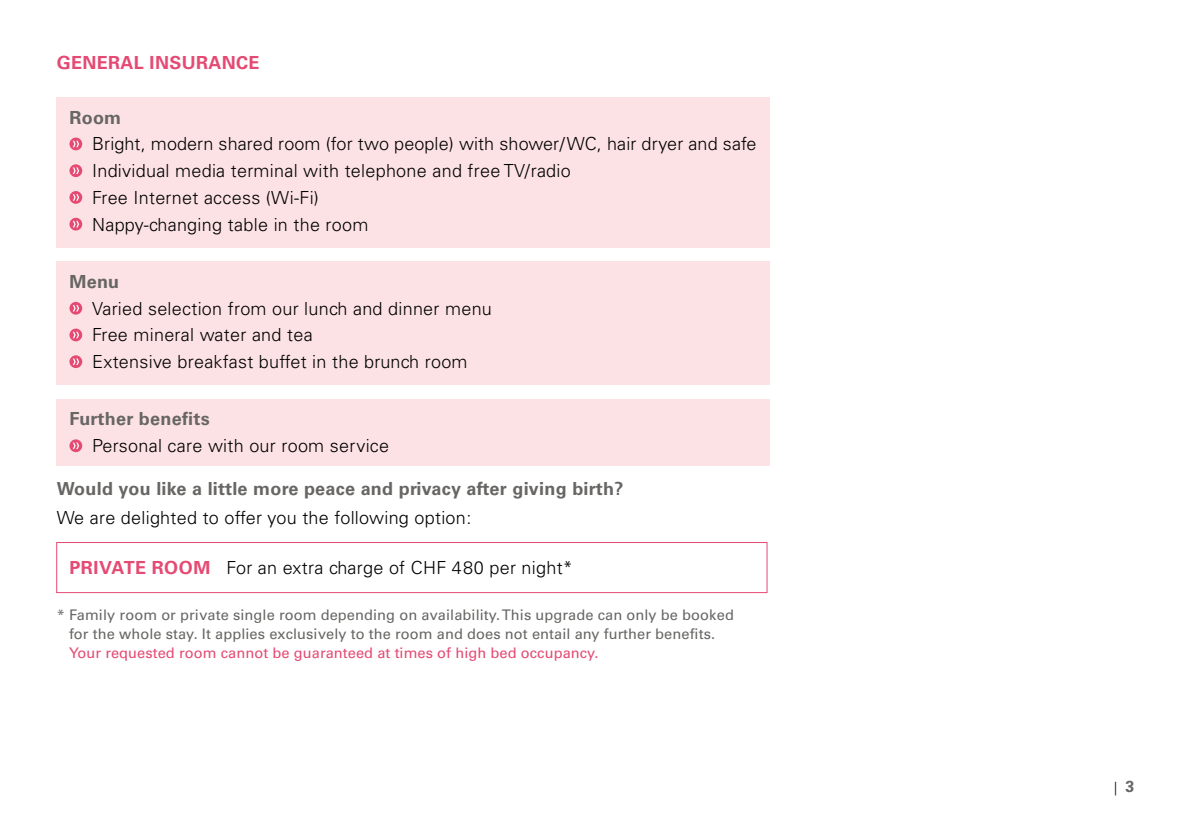
<style>
.page{position:relative;width:1191px;height:840px;background:#fff}
.page>*{position:absolute;margin:0;border:0;box-sizing:border-box;transform-origin:0 0}
.t1{font:300 18px/26.6px "Univers";letter-spacing:.015em;color:#000}
.t2{font:700 18px "Univers";letter-spacing:.015em;color:#676664}
.t3{font:700 18px "Univers";letter-spacing:.02em;color:#e54a73}
.t4{font:14.6px/19.2px "Univers";letter-spacing:.005em;color:#676664;text-align:center}
.t5{font:14.6px "Univers";letter-spacing:.005em;color:#e54a73}
.t6{font:300 13.6px "Univers";color:#000}
.s1{font-weight:700;color:#e54a73}
.s2{font-weight:700;font-size:16px;color:#676664}
</style>
<div class="page">
<div style="left:57px;top:97px;width:713px;height:150px;background:#fce2e5"></div>
<div style="left:56px;top:261px;width:714px;height:124px;background:#fce2e5"></div>
<div style="left:57px;top:398px;width:713px;height:67px;background:#fce2e5"></div>
<svg style="left:69px;top:137px;width:13px;height:13px"></svg>
<svg style="left:73px;top:141px;width:6px;height:6px"></svg>
<svg style="left:69px;top:164px;width:13px;height:13px"></svg>
<svg style="left:73px;top:167px;width:6px;height:7px"></svg>
<svg style="left:69px;top:191px;width:13px;height:13px"></svg>
<svg style="left:73px;top:194px;width:6px;height:7px"></svg>
<svg style="left:69px;top:218px;width:13px;height:12px"></svg>
<svg style="left:73px;top:221px;width:6px;height:6px"></svg>
<svg style="left:69px;top:302px;width:13px;height:12px"></svg>
<svg style="left:73px;top:305px;width:6px;height:6px"></svg>
<svg style="left:69px;top:328px;width:13px;height:13px"></svg>
<svg style="left:73px;top:331px;width:6px;height:7px"></svg>
<svg style="left:69px;top:355px;width:13px;height:13px"></svg>
<svg style="left:73px;top:358px;width:6px;height:7px"></svg>
<svg style="left:69px;top:439px;width:13px;height:13px"></svg>
<svg style="left:73px;top:442px;width:6px;height:7px"></svg>
<div style="left:56px;top:541px;width:711px;height:51px;border:1px solid #e54a73"></div>
<p class="t3" style="left:57px;top:52px;width:204px">GENERAL INSURANCE</p>
<p class="t2" style="left:69px;top:107px;width:53px">Room</p>
<p class="t1" style="left:92px;top:131px;width:666px">Bright, modern shared room (for two people) with shower/WC, hair dryer and safe Individual media terminal with telephone and free TV/radio<br>Free Internet access (Wi-Fi)<br>Nappy-changing table in the room</p>
<p class="t2" style="left:69px;top:271px;width:51px">Menu</p>
<p class="t1" style="left:92px;top:295px;width:401px">Varied selection from our lunch and dinner menu<br>Free mineral water and tea<br>Extensive breakfast buffet in the brunch room</p>
<p class="t2" style="left:69px;top:408px;width:142px">Further benefits</p>
<p class="t1" style="left:92px;top:432px;width:298px">Personal care with our room service</p>
<p class="t2" style="left:57px;top:477px;width:568px">Would you like a little more peace and privacy after giving birth?</p>
<p class="t1" style="left:57px;top:503px;width:416px">We are delighted to offer you the following option:</p>
<p class="t1" style="left:69px;top:554px;width:505px"><span class="s1">PRIVATE ROOM</span> For an extra charge of CHF 480 per night*</p>
<p class="t4" style="left:57px;top:604px;width:679px">* Family room or private single room depending on availability. This upgrade can only be booked for the whole stay. It applies exclusively to the room and does not entail any further benefits.</p>
<p class="t5" style="left:69px;top:644px;width:531px">Your requested room cannot be guaranteed at times of high bed occupancy.</p>
<p class="t6" style="left:1114px;top:778px;width:22px">| <span class="s2">3</span></p>
</div>
